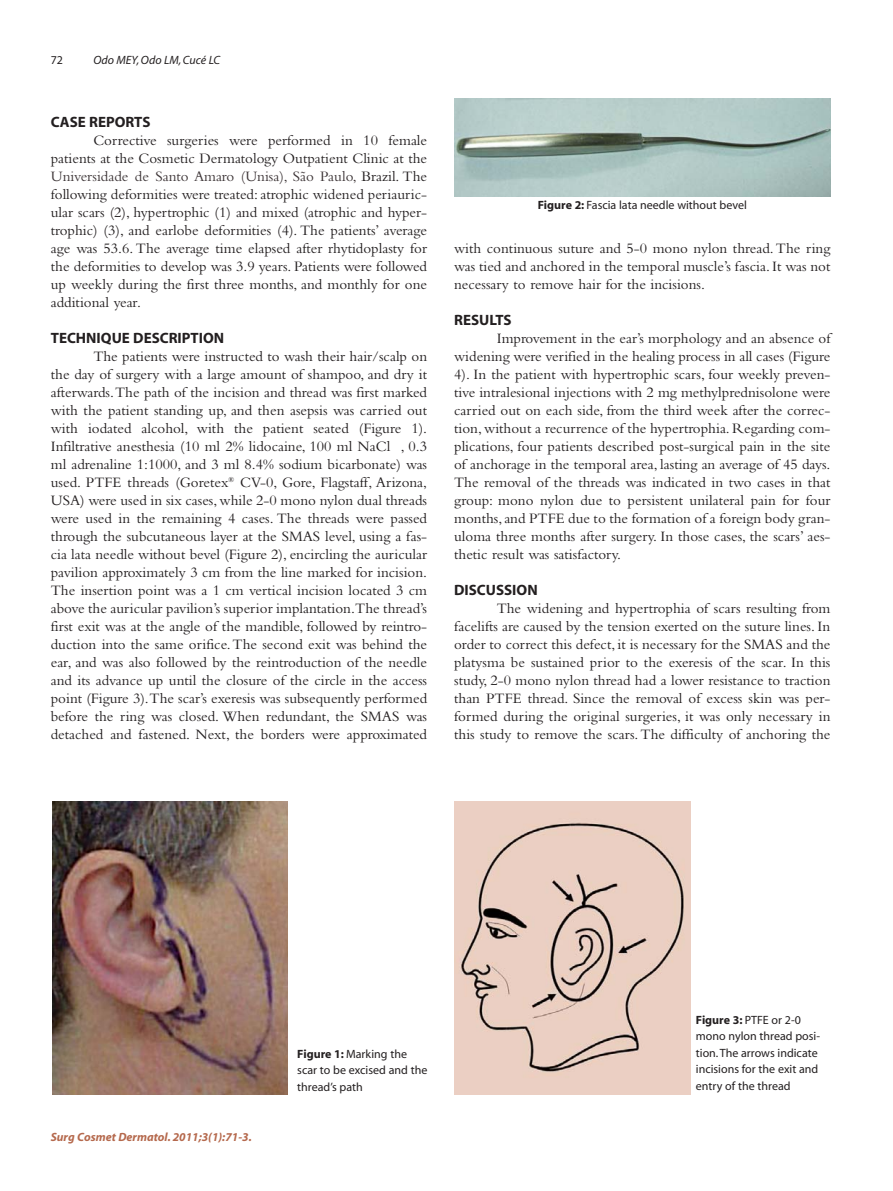
<style>
.page{position:relative;width:893px;height:1191px;background:#fff}
.page>*{position:absolute;margin:0;border:0;box-sizing:border-box;transform-origin:0 0}
.t1{font:15px/18px "Bembo";color:#231f20;text-align:justify}
.t2{font:700 15px "Myriad";color:#231f20}
.t3{font:12px/16.5px "Myriad";color:#231f20}
.t4{font:italic 700 12px "Myriad";color:#b5694d}
.t5{font:italic 12px "Myriad";color:#231f20}
.s1{color:#3d3537}
.s2{font-weight:700}
</style>
<div class="page">
<img style="left:52px;top:801px;width:235px;height:293px">
<img style="left:454px;top:99px;width:376px;height:98px">
<img style="left:454px;top:802px;width:236px;height:292px">
<p class="t3" style="left:51px;top:53px;width:14px">72</p>
<p class="t5" style="left:93px;top:56px;width:128px">Odo MEY, Odo LM, Cucé LC</p>
<p class="t2" style="left:51px;top:116px;width:101px">CASE REPORTS</p>
<p class="t1" style="left:51px;top:133px;width:378px;text-indent:43px">Corrective surgeries were performed in 10 female patients at the Cosmetic Dermatology Outpatient Clinic at the <span class="s1">Universidade de Santo Amaro (Unisa), São Paulo,</span> Brazil. The following deformities were treated: atrophic widened periauric&shy;ular scars (2), hypertrophic (1) and mixed (atrophic and hyper&shy;trophic) (3), and earlobe deformities (4). The patients’ average age was 53.6. The average time elapsed after rhytidoplasty for the deformities to develop was 3.9 years. Patients were followed up weekly during the first three months, and monthly for one additional year.</p>
<p class="t2" style="left:51px;top:332px;width:175px">TECHNIQUE DESCRIPTION</p>
<p class="t1" style="left:51px;top:349px;width:378px;text-indent:43px">The patients were instructed to wash their hair/scalp on the day of surgery with a large amount of shampoo, and dry it afterwards.The path of the incision and thread was first marked with the patient standing up, and then asepsis was carried out with iodated alcohol, with the patient seated (Figure 1).<br>Infiltrative anesthesia (10 ml 2% lidocaine, 100 ml NaCl , 0.3 ml adrenaline 1:1000, and 3 ml 8.4% sodium bicarbonate) was used. PTFE threads (Goretex<sup>®</sup> CV-0, Gore, Flagstaff, Arizona, USA) were used in six cases, while 2-0 mono nylon dual threads were used in the remaining 4 cases. The threads were passed through the subcutaneous layer at the SMAS level, using a fas&shy;cia lata needle without bevel (Figure 2), encircling the auricular pavilion approximately 3 cm from the line marked for incision.<br>The insertion point was a 1 cm vertical incision located 3 cm above the auricular pavilion’s superior implantation.The thread’s first exit was at the angle of the mandible, followed by reintro&shy;duction into the same orifice.The second exit was behind the ear, and was also followed by the reintroduction of the needle and its advance up until the closure of the circle in the access point (Figure 3).The scar’s exeresis was subsequently performed before the ring was closed. When redundant, the SMAS was detached and fastened. Next, the borders were approximated</p>
<p class="t3" style="left:538px;top:198px;width:211px"><span class="s2">Figure 2:</span> Fascia lata needle without bevel</p>
<p class="t1" style="left:454px;top:241px;width:378px">with continuous suture and 5-0 mono nylon thread. The ring was tied and anchored in the temporal muscle’s fascia. It was not necessary to remove hair for the incisions.</p>
<p class="t2" style="left:454px;top:314px;width:59px">RESULTS</p>
<p class="t1" style="left:454px;top:331px;width:378px;text-indent:43px">Improvement in the ear’s morphology and an absence of widening were verified in the healing process in all cases (Figure 4). In the patient with hypertrophic scars, four weekly preven&shy;tive intralesional injections with 2 mg methylprednisolone were carried out on each side, from the third week after the correc&shy;tion, without a recurrence of the hypertrophia. Regarding com&shy;plications, four patients described post-surgical pain in the site of anchorage in the temporal area, lasting an average of 45 days.<br>The removal of the threads was indicated in two cases in that group: mono nylon due to persistent unilateral pain for four months,and PTFE due to the formation of a foreign body gran&shy;uloma three months after surgery. In those cases, the scars’ aes&shy;thetic result was satisfactory.</p>
<p class="t2" style="left:454px;top:584px;width:85px">DISCUSSION</p>
<p class="t1" style="left:454px;top:601px;width:378px;text-indent:43px">The widening and hypertrophia of scars resulting from facelifts are caused by the tension exerted on the suture lines. In order to correct this defect, it is necessary for the SMAS and the platysma be sustained prior to the exeresis of the scar. In this study, 2-0 mono nylon thread had a lower resistance to traction than PTFE thread. Since the removal of excess skin was per&shy;formed during the original surgeries, it was only necessary in this study to remove the scars. The difficulty of anchoring the</p>
<p class="t4" style="left:51px;top:1132px;width:203px">Surg Cosmet Dermatol. 2011;3(1):71-3.</p>
<p class="t3" style="left:297px;top:1046px;width:132px"><span class="s2">Figure 1:</span> Marking the scar to be excised and the thread’s path</p>
<p class="t3" style="left:696px;top:1012px;width:126px"><span class="s2">Figure 3:</span> PTFE or 2-0 mono nylon thread posi&shy;tion. The arrows indicate incisions for the exit and entry of the thread</p>
</div>
